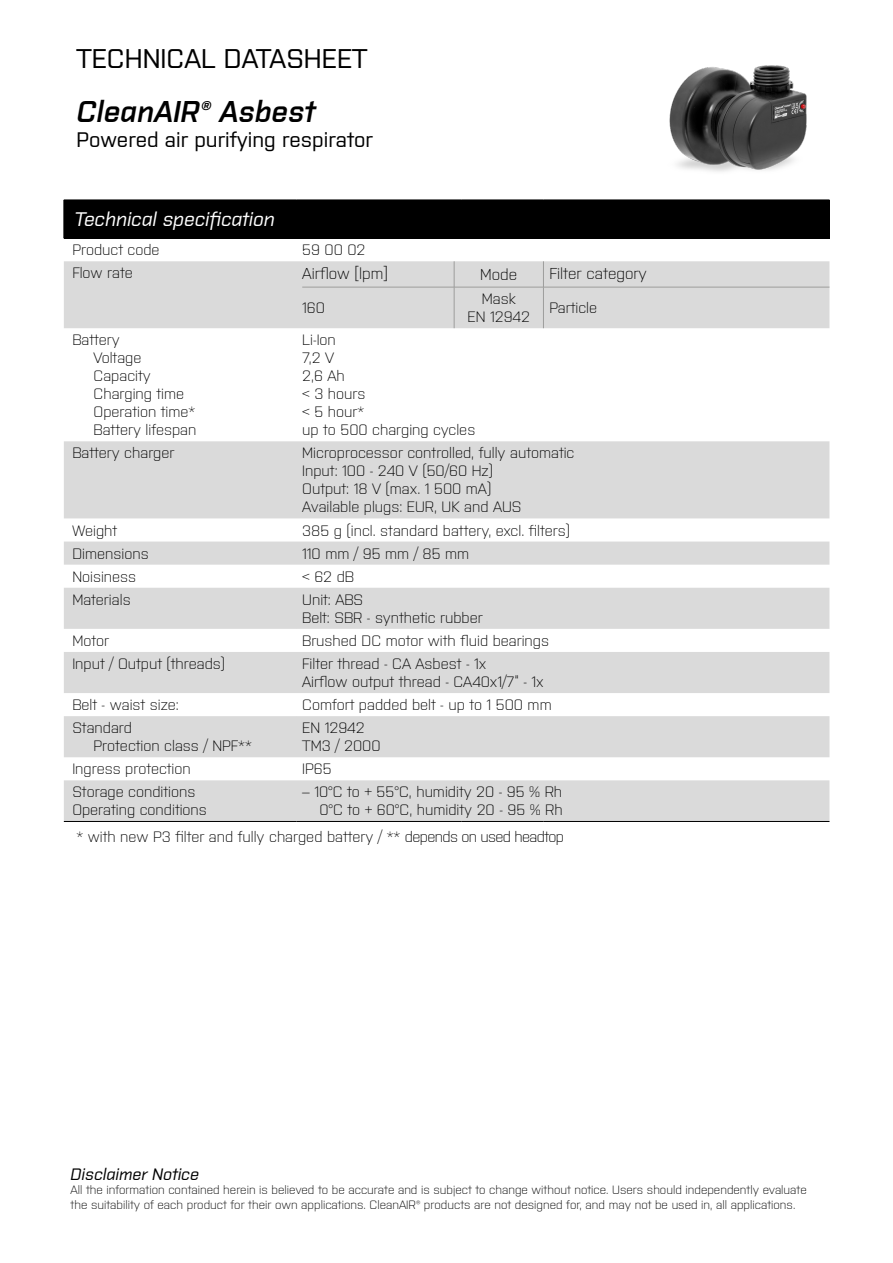
<style>
.page{position:relative;width:893px;height:1263px;background:#fff}
.page>*{position:absolute;margin:0;border:0;box-sizing:border-box;transform-origin:0 0}
.t1{font:italic 600 30px "Purista";color:#000}
.t2{font:500 27px "Purista";color:#000}
.t3{font:500 21px "Purista";color:#000}
.t4{font:italic 500 19.65px "Purista";color:#fff}
.t5{font:italic 500 16.5px "Purista";color:#000}
.t6{font:300 15.75px "Purista";color:#000}
.t7{font:300 15px/18px "Purista";color:#000}
.t8{font:300 12px/14.4px "Purista";color:#000}
</style>
<div class="page">
<div style="left:64px;top:200px;width:765px;height:38px;background:#000"></div>
<svg style="left:64px;top:261px;width:765px;height:560px;fill:#dadada"></svg>
<hr style="left:64px;top:238px;width:232px;height:1px;background:#000">
<hr style="left:296px;top:238px;width:165px;height:1px;background:#000">
<hr style="left:461px;top:238px;width:83px;height:1px;background:#000">
<hr style="left:544px;top:238px;width:285px;height:1px;background:#000">
<hr style="left:64px;top:821px;width:232px;height:1px;background:#000">
<hr style="left:296px;top:821px;width:165px;height:1px;background:#000">
<hr style="left:461px;top:821px;width:83px;height:1px;background:#000">
<hr style="left:544px;top:821px;width:285px;height:1px;background:#000">
<svg style="left:454px;top:261px;width:1px;height:26px"></svg>
<svg style="left:543px;top:261px;width:1px;height:26px"></svg>
<hr style="left:302px;top:287px;width:152px;height:1px;background:#9d9d9c">
<hr style="left:454px;top:287px;width:89px;height:1px;background:#9d9d9c">
<hr style="left:454px;top:287px;width:1px;height:41px;background:#9d9d9c">
<hr style="left:543px;top:287px;width:286px;height:1px;background:#9d9d9c">
<hr style="left:543px;top:287px;width:1px;height:41px;background:#9d9d9c">
<img style="left:669px;top:65px;width:138px;height:107px">
<h2 class="t2" style="left:77px;top:39px;width:292px">TECHNICAL DATASHEET</h2>
<h1 class="t1" style="left:77px;top:89px;width:240px">CleanAIR® Asbest</h1>
<h3 class="t3" style="left:77px;top:124px;width:298px">Powered air purifying respirator</h3>
<h3 class="t4" style="left:74px;top:205px;width:202px">Technical specification</h3>
<p class="t7" style="left:72px;top:240px;width:89px">Product code</p>
<p class="t7" style="left:302px;top:240px;width:65px">59 00 02</p>
<p class="t7" style="left:72px;top:263px;width:62px">Flow rate</p>
<p class="t6" style="left:302px;top:262px;width:87px">Airflow [lpm]</p>
<p class="t6" style="left:480px;top:263px;width:38px">Mode</p>
<p class="t6" style="left:549px;top:262px;width:99px">Filter category</p>
<p class="t7" style="left:302px;top:298px;width:24px">160</p>
<p class="t7" style="left:468px;top:289px;width:64px;text-align:center">Mask<br>EN 12942</p>
<p class="t7" style="left:549px;top:298px;width:49px">Particle</p>
<p class="t7" style="left:94px;top:330px;width:104px;text-indent:-21px">Battery<br>Voltage<br>Capacity<br>Charging time<br>Operation time*<br>Battery lifespan</p>
<p class="t7" style="left:302px;top:330px;width:175px">Li-Ion<br>7,2 V<br>2,6 Ah<br>&lt; 3 hours<br>&lt; 5 hour*<br>up to 500 charging cycles</p>
<p class="t7" style="left:72px;top:443px;width:104px">Battery charger</p>
<p class="t7" style="left:302px;top:443px;width:274px">Microprocessor controlled, fully automatic<br>Input: 100 - 240 V (50/60 Hz)<br>Output: 18 V (max. 1 500 mA)<br>Available plugs: EUR, UK and AUS</p>
<p class="t7" style="left:72px;top:520px;width:46px">Weight</p>
<p class="t7" style="left:302px;top:520px;width:269px">385 g (incl. standard battery, excl. filters)</p>
<p class="t7" style="left:72px;top:543px;width:78px">Dimensions</p>
<p class="t7" style="left:302px;top:543px;width:169px">110 mm / 95 mm / 85 mm</p>
<p class="t7" style="left:72px;top:566px;width:65px">Noisiness</p>
<p class="t7" style="left:302px;top:566px;width:53px">&lt; 62 dB</p>
<p class="t7" style="left:72px;top:589px;width:60px">Materials</p>
<p class="t7" style="left:302px;top:589px;width:182px">Unit: ABS<br>Belt: SBR - synthetic rubber</p>
<p class="t7" style="left:72px;top:630px;width:38px">Motor</p>
<p class="t7" style="left:302px;top:630px;width:248px">Brushed DC motor with fluid bearings</p>
<p class="t7" style="left:72px;top:654px;width:154px">Input / Output (threads)</p>
<p class="t7" style="left:302px;top:654px;width:243px">Filter thread - CA Asbest - 1x<br>Airflow output thread - CA40x1/7“ - 1x</p>
<p class="t7" style="left:72px;top:695px;width:108px">Belt - waist size:</p>
<p class="t7" style="left:302px;top:695px;width:251px">Comfort padded belt - up to 1 500 mm</p>
<p class="t7" style="left:94px;top:718px;width:160px;text-indent:-21px">Standard<br>Protection class / NPF**</p>
<p class="t7" style="left:302px;top:718px;width:80px">EN 12942<br>TM3 / 2000</p>
<p class="t7" style="left:72px;top:759px;width:120px">Ingress protection</p>
<p class="t7" style="left:302px;top:759px;width:31px">IP65</p>
<p class="t7" style="left:72px;top:782px;width:136px">Storage conditions<br>Operating conditions</p>
<p class="t7" style="left:302px;top:782px;width:262px;text-align:right">– 10°C to + 55°C, humidity 20 - 95 % Rh<br>0°C to + 60°C, humidity 20 - 95 % Rh</p>
<p class="t7" style="left:77px;top:827px;width:489px">* with new P3 filter and fully charged battery / ** depends on used headtop</p>
<p class="t5" style="left:71px;top:1162px;width:130px">Disclaimer Notice</p>
<p class="t8" style="left:71px;top:1182px;width:738px">All the information contained herein is believed to be accurate and is subject to change without notice. Users should independently evaluate the suitability of each product for their own applications. CleanAIR® products are not designed for, and may not be used in, all applications.</p>
</div>
